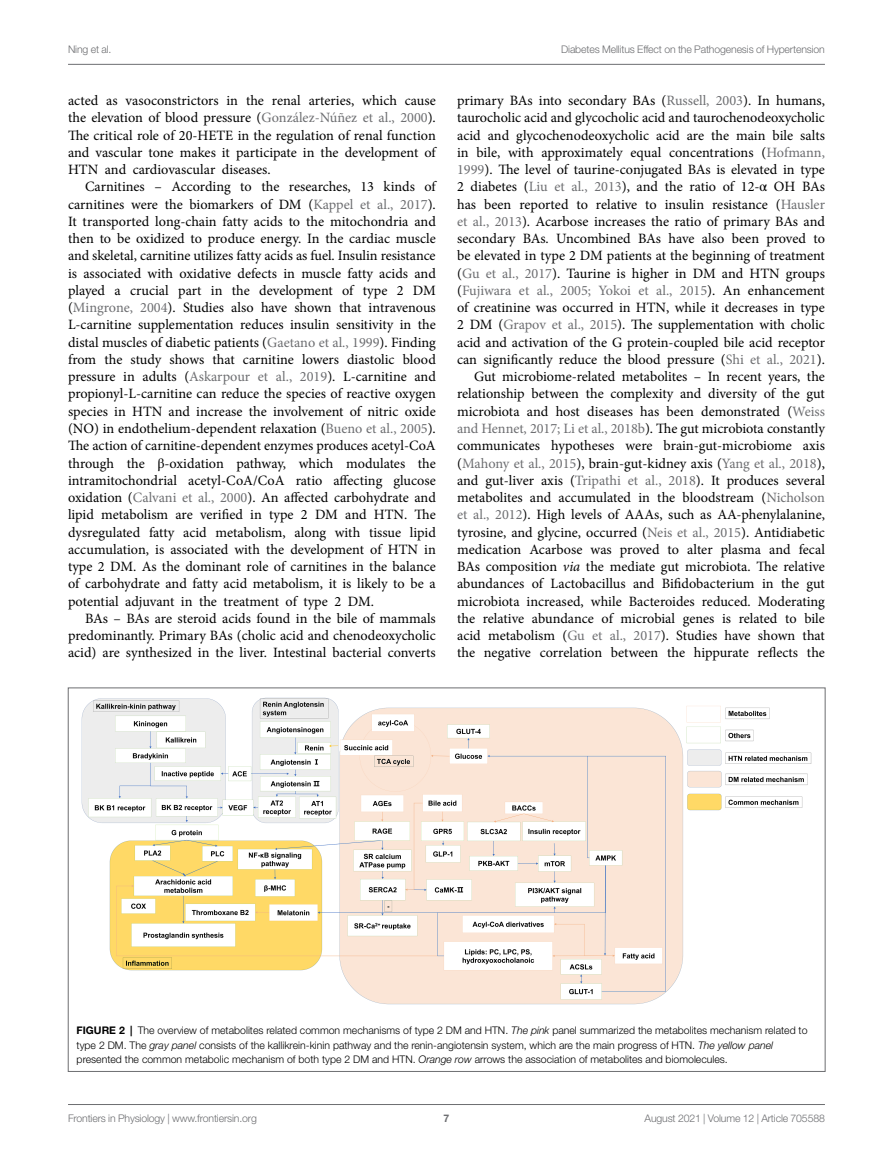
<style>
.page{position:relative;width:893px;height:1170px;background:#fff}
.page>*{position:absolute;margin:0;border:0;box-sizing:border-box;transform-origin:0 0}
.TEXT{font:14.25px/17.2px "Minion Pro";color:#000;text-align:justify}
.FIG_LEG{font:300 10.5px/14.2px "Helvetica Neue LT Std";color:#000}
.t1{font:300 10.5px "Helvetica Neue LT Std";letter-spacing:-.015em;color:#6d6e71}
.t2{font:700 10.5px "Helvetica Neue LT Std";color:#6d6e71}
.s1{color:#6d6e71}
.s2{font-family:"STIX General"}
.s3{font-style:italic}
.s4{font-weight:700}
</style>
<div class="page">
<hr style="left:68px;top:64px;width:757px;height:1px;background:#6d6e71">
<hr style="left:68px;top:1104px;width:757px;height:1px;background:#6d6e71">
<img style="left:81px;top:697px;width:731px;height:308px">
<p class="t1" style="left:68px;top:42px;width:45px">Ning et al.</p>
<p class="t1" style="left:561px;top:42px;width:265px">Diabetes Mellitus Effect on the Pathogenesis of Hypertension</p>
<p class="TEXT" style="left:68px;top:92px;width:369px">acted as vasoconstrictors in the renal arteries, which cause the elevation of blood pressure (<span class="s1">González-Núñez et al., 2000</span>).<br>The critical role of 20-HETE in the regulation of renal function and vascular tone makes it participate in the development of HTN and cardiovascular diseases.</p>
<p class="TEXT" style="left:68px;top:178px;width:369px;text-indent:17px">Carnitines – According to the researches, 13 kinds of carnitines were the biomarkers of DM (<span class="s1">Kappel et al., 2017</span>).<br>It transported long-chain fatty acids to the mitochondria and then to be oxidized to produce energy. In the cardiac muscle and skeletal, carnitine utilizes fatty acids as fuel. Insulin resistance is associated with oxidative defects in muscle fatty acids and played a crucial part in the development of type 2 DM (<span class="s1">Mingrone, 2004</span>). Studies also have shown that intravenous L-carnitine supplementation reduces insulin sensitivity in the distal muscles of diabetic patients (<span class="s1">Gaetano et al., 1999</span>). Finding from the study shows that carnitine lowers diastolic blood pressure in adults (<span class="s1">Askarpour et al., 2019</span>). L-carnitine and propionyl-L-carnitine can reduce the species of reactive oxygen species in HTN and increase the involvement of nitric oxide (NO) in endothelium-dependent relaxation (<span class="s1">Bueno et al., 2005</span>).<br>The action of carnitine-dependent enzymes produces acetyl-CoA through the <span class="s2">β</span>-oxidation pathway, which modulates the intramitochondrial acetyl-CoA/CoA ratio affecting glucose oxidation (<span class="s1">Calvani et al., 2000</span>). An affected carbohydrate and lipid metabolism are verified in type 2 DM and HTN. The dysregulated fatty acid metabolism, along with tissue lipid accumulation, is associated with the development of HTN in type 2 DM. As the dominant role of carnitines in the balance of carbohydrate and fatty acid metabolism, it is likely to be a potential adjuvant in the treatment of type 2 DM.</p>
<p class="TEXT" style="left:68px;top:609px;width:369px;text-indent:17px">BAs – BAs are steroid acids found in the bile of mammals predominantly. Primary BAs (cholic acid and chenodeoxycholic acid) are synthesized in the liver. Intestinal bacterial converts</p>
<p class="TEXT" style="left:457px;top:92px;width:369px">primary BAs into secondary BAs (<span class="s1">Russell, 2003</span>). In humans, taurocholic acid and glycocholic acid and taurochenodeoxycholic acid and glycochenodeoxycholic acid are the main bile salts in bile, with approximately equal concentrations (<span class="s1">Hofmann, 1999</span>). The level of taurine-conjugated BAs is elevated in type 2 diabetes (<span class="s1">Liu et al., 2013</span>), and the ratio of 12-<span class="s2">α</span> OH BAs has been reported to relative to insulin resistance (<span class="s1">Hausler et al., 2013</span>). Acarbose increases the ratio of primary BAs and secondary BAs. Uncombined BAs have also been proved to be elevated in type 2 DM patients at the beginning of treatment (<span class="s1">Gu et al., 2017</span>). Taurine is higher in DM and HTN groups (<span class="s1">Fujiwara et al., 2005; Yokoi et al., 2015</span>). An enhancement of creatinine was occurred in HTN, while it decreases in type 2 DM (<span class="s1">Grapov et al., 2015</span>). The supplementation with cholic acid and activation of the G protein-coupled bile acid receptor can significantly reduce the blood pressure (<span class="s1">Shi et al., 2021</span>).</p>
<p class="TEXT" style="left:457px;top:368px;width:369px;text-indent:17px">Gut microbiome-related metabolites – In recent years, the relationship between the complexity and diversity of the gut microbiota and host diseases has been demonstrated (<span class="s1">Weiss and Hennet, 2017; Li et al., 2018b</span>). The gut microbiota constantly communicates hypotheses were brain-gut-microbiome axis (<span class="s1">Mahony et al., 2015</span>), brain-gut-kidney axis (<span class="s1">Yang et al., 2018</span>), and gut-liver axis (<span class="s1">Tripathi et al., 2018</span>). It produces several metabolites and accumulated in the bloodstream (<span class="s1">Nicholson et al., 2012</span>). High levels of AAAs, such as AA-phenylalanine, tyrosine, and glycine, occurred (<span class="s1">Neis et al., 2015</span>). Antidiabetic medication Acarbose was proved to alter plasma and fecal BAs composition <span class="s3">via</span> the mediate gut microbiota. The relative abundances of Lactobacillus and Bifidobacterium in the gut microbiota increased, while Bacteroides reduced. Moderating the relative abundance of microbial genes is related to bile acid metabolism (<span class="s1">Gu et al., 2017</span>). Studies have shown that the negative correlation between the hippurate reflects the</p>
<p class="FIG_LEG" style="left:77px;top:1023px;width:732px"><span class="s4">FIGURE 2 |</span> The overview of metabolites related common mechanisms of type 2 DM and HTN. <span class="s3">The pink</span> panel summarized the metabolites mechanism related to type 2 DM. The <span class="s3">gray panel</span> consists of the kallikrein-kinin pathway and the renin-angiotensin system, which are the main progress of HTN. <span class="s3">The yellow panel </span>presented the common metabolic mechanism of both type 2 DM and HTN. <span class="s3">Orange row</span> arrows the association of metabolites and biomolecules.</p>
<p class="t1" style="left:68px;top:1111px;width:190px">Frontiers in Physiology | www.frontiersin.org</p>
<p class="t2" style="left:444px;top:1111px;width:7px">7</p>
<p class="t1" style="left:645px;top:1111px;width:182px">August 2021 | Volume 12 | Article 705588</p>
</div>
